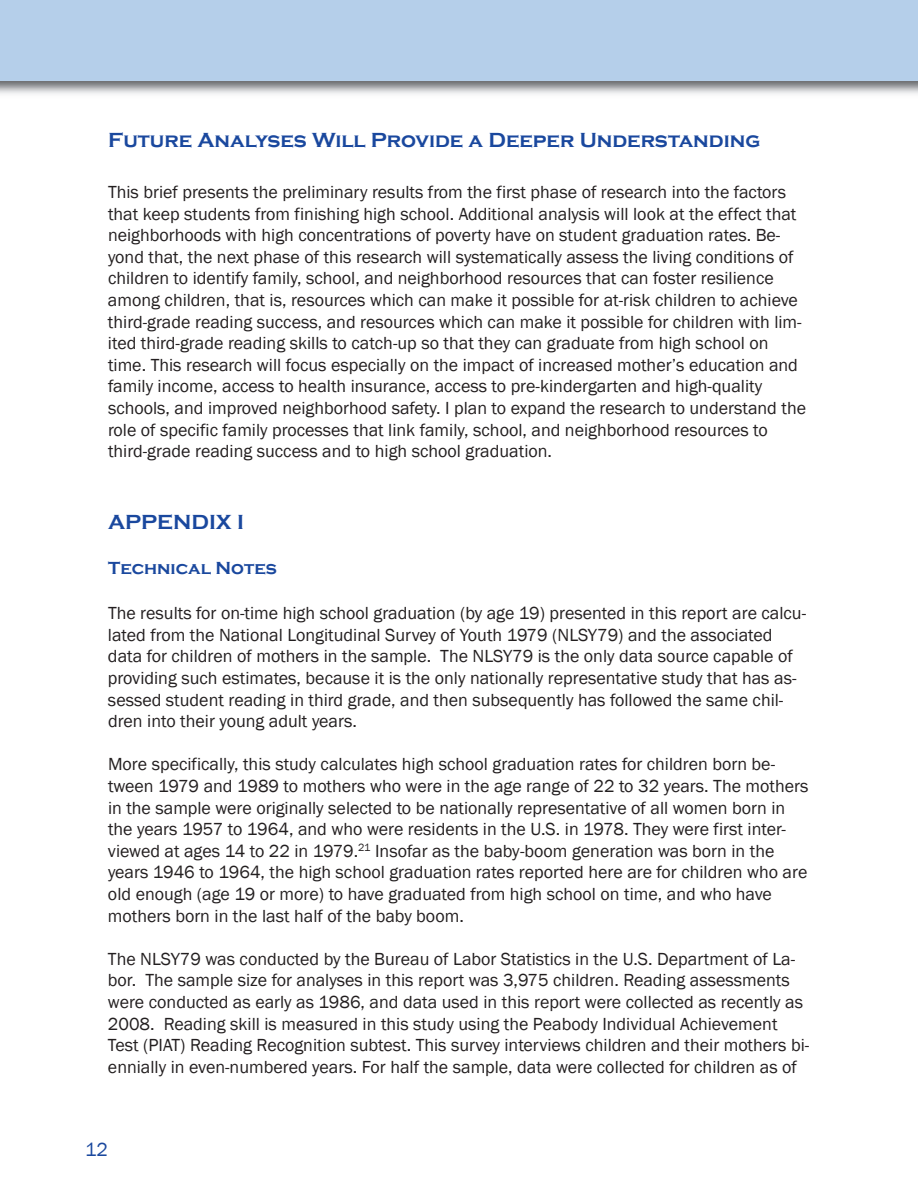
<style>
.page{position:relative;width:918px;height:1188px;background:#fff}
.page>*{position:absolute;margin:0;border:0;box-sizing:border-box;transform-origin:0 0}
.t1{font:700 21px "Copperplate Gothic";color:#1a489e}
.t2{font:19.5px "Franklin Gothic";color:#1a489e}
.t3{font:18px/21.6px "Franklin Gothic";color:#231f20}
.t4{font:700 18px "Copperplate Gothic";color:#1a489e}
</style>
<div class="page">
<div style="left:0;top:0;width:918px;height:81px;background:#b5cfea"></div>
<p class="t1" style="left:108px;top:129px;width:654px">Future Analyses Will Provide a Deeper Understanding</p>
<p class="t3" style="left:108px;top:181px;width:700px">This brief presents the preliminary results from the first phase of research into the factors that keep students from finishing high school. Additional analysis will look at the effect that neighborhoods with high concentrations of poverty have on student graduation rates. Be&shy;yond that, the next phase of this research will systematically assess the living conditions of children to identify family, school, and neighborhood resources that can foster resilience among children, that is, resources which can make it possible for at-risk children to achieve third-grade reading success, and resources which can make it possible for children with lim&shy;ited third-grade reading skills to catch-up so that they can graduate from high school on time. This research will focus especially on the impact of increased mother’s education and family income, access to health insurance, access to pre-kindergarten and high-quality schools, and improved neighborhood safety. I plan to expand the research to understand the role of specific family processes that link family, school, and neighborhood resources to third-grade reading success and to high school graduation.</p>
<p class="t1" style="left:108px;top:510px;width:137px">APPENDIX I</p>
<p class="t4" style="left:108px;top:558px;width:171px">Technical Notes</p>
<p class="t3" style="left:108px;top:602px;width:700px">The results for on-time high school graduation (by age 19) presented in this report are calcu&shy;lated from the National Longitudinal Survey of Youth 1979 (NLSY79) and the associated data for children of mothers in the sample. The NLSY79 is the only data source capable of providing such estimates, because it is the only nationally representative study that has as&shy;sessed student reading in third grade, and then subsequently has followed the same chil&shy;dren into their young adult years.</p>
<p class="t3" style="left:108px;top:753px;width:702px">More specifically, this study calculates high school graduation rates for children born be&shy;tween 1979 and 1989 to mothers who were in the age range of 22 to 32 years. The mothers in the sample were originally selected to be nationally representative of all women born in the years 1957 to 1964, and who were residents in the U.S. in 1978. They were first inter&shy;viewed at ages 14 to 22 in 1979.<sup>21</sup> Insofar as the baby-boom generation was born in the years 1946 to 1964, the high school graduation rates reported here are for children who are old enough (age 19 or more) to have graduated from high school on time, and who have mothers born in the last half of the baby boom.</p>
<p class="t3" style="left:108px;top:948px;width:703px">The NLSY79 was conducted by the Bureau of Labor Statistics in the U.S. Department of La&shy;bor. The sample size for analyses in this report was 3,975 children. Reading assessments were conducted as early as 1986, and data used in this report were collected as recently as 2008. Reading skill is measured in this study using the Peabody Individual Achievement Test (PIAT) Reading Recognition subtest. This survey interviews children and their mothers bi&shy;ennially in even-numbered years. For half the sample, data were collected for children as of</p>
<p class="t2" style="left:85px;top:1138px;width:24px">12</p>
</div>
